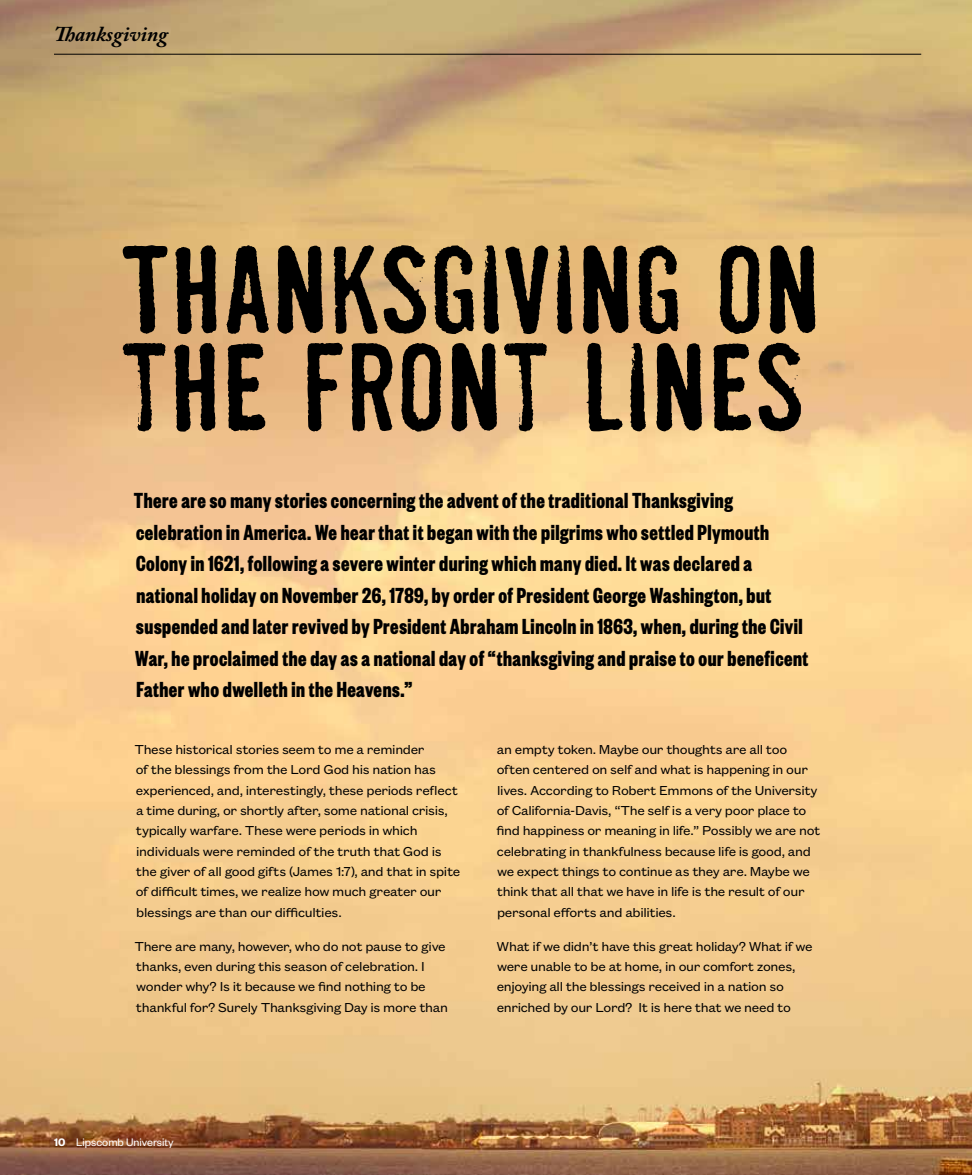
<style>
.page{position:relative;width:972px;height:1175px;background:#fff}
.page>*{position:absolute;margin:0;border:0;box-sizing:border-box;transform-origin:0 0}
.t1{font:121.05px/97.5px "Shenzhen Industrial";letter-spacing:-.02em;color:#000}
.t2{font:700 24px/31.5px "Founders Grotesk X Cond";letter-spacing:.02em;color:#000;scale:.96 1}
.t3{font:italic 700 21px "Adobe Caslon Pro";color:#000}
.t4{font:14.25px/20.4px "Founders Grotesk Text";letter-spacing:-.025em;color:#000}
.t5{font:12px "Founders Grotesk";color:#fff}
.s1{font-weight:600}
</style>
<div class="page">
<img style="left:0;top:0;width:972px;height:1174px">
<hr style="left:54px;top:54px;width:867px;height:1px;background:#000">
<h3 class="t3" style="left:54px;top:22px;width:116px">Thanksgiving</h3>
<h1 class="t1" style="left:122px;top:236px;width:702px">THANKSGIVING ON<br>THE FRONT LINES</h1>
<p class="t2" style="left:134px;top:483px;width:704px">There are so many stories concerning the advent of the traditional Thanksgiving celebration in America. We hear that it began with the pilgrims who settled Plymouth Colony in 1621, following a severe winter during which many died. It was declared a national holiday on November 26, 1789, by order of President George Washington, but suspended and later revived by President Abraham Lincoln in 1863, when, during the Civil War, he proclaimed the day as a national day of “thanksgiving and praise to our beneficent Father who dwelleth in the Heavens.”</p>
<p class="t4" style="left:134px;top:738px;width:328px">These historical stories seem to me a reminder<br>of the blessings from the Lord God his nation has experienced, and, interestingly, these periods reflect a time during, or shortly after, some national crisis, typically warfare. These were periods in which individuals were reminded of the truth that God is the giver of all good gifts (James 1:7), and that in spite of difficult times, we realize how much greater our blessings are than our difficulties.</p>
<p class="t4" style="left:134px;top:934px;width:315px">There are many, however, who do not pause to give thanks, even during this season of celebration. I wonder why? Is it because we find nothing to be thankful for? Surely Thanksgiving Day is more than</p>
<p class="t4" style="left:496px;top:738px;width:325px">an empty token. Maybe our thoughts are all too often centered on self and what is happening in our lives. According to Robert Emmons of the University of California-Davis, “The self is a very poor place to find happiness or meaning in life.” Possibly we are not celebrating in thankfulness because life is good, and we expect things to continue as they are. Maybe we think that all that we have in life is the result of our personal efforts and abilities.</p>
<p class="t4" style="left:497px;top:934px;width:317px">What if we didn’t have this great holiday? What if we were unable to be at home, in our comfort zones, enjoying all the blessings received in a nation so enriched by our Lord? It is here that we need to</p>
<p class="t5" style="left:54px;top:1134px;width:121px"><span class="s1">10</span> Lipscomb University</p>
</div>
